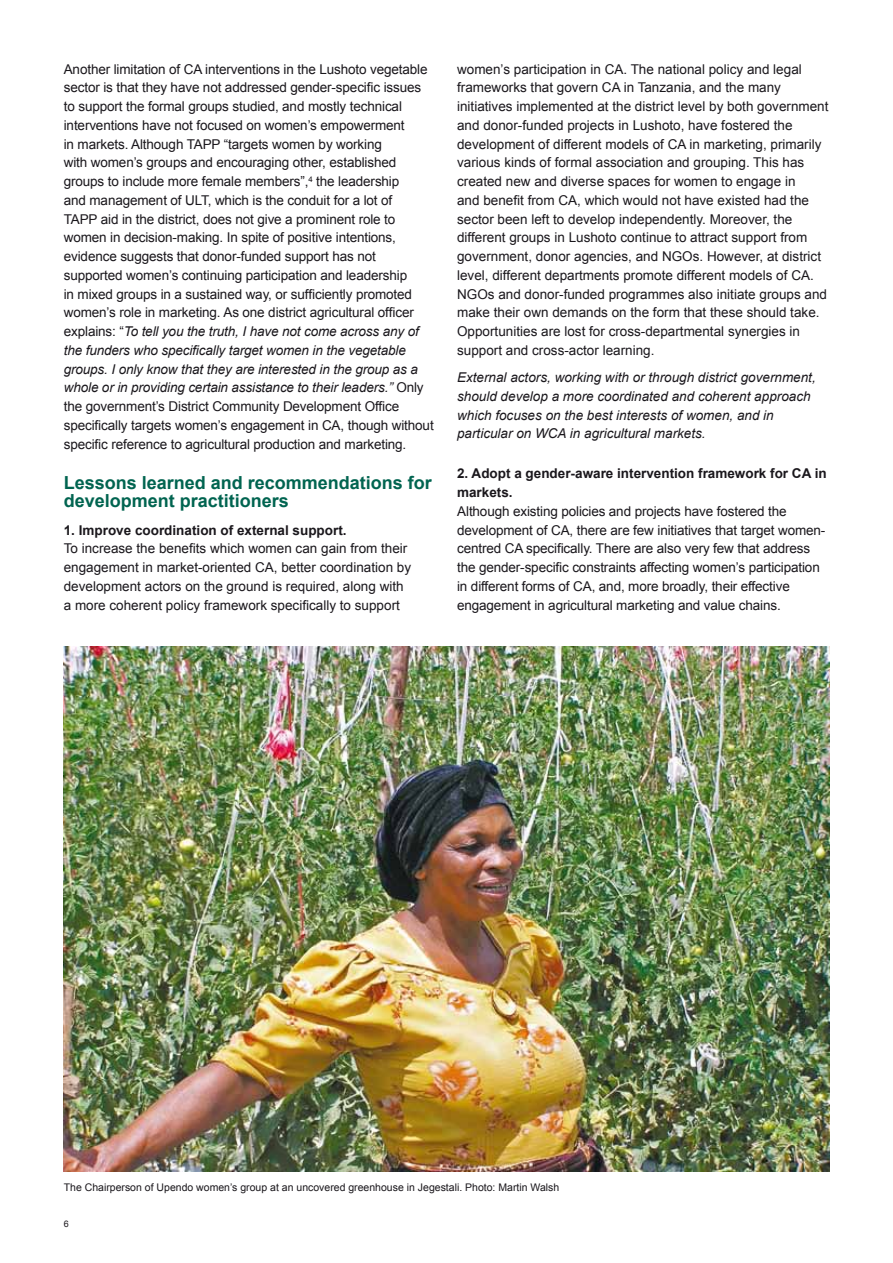
<style>
.page{position:relative;width:893px;height:1263px;background:#fff}
.page>*{position:absolute;margin:0;border:0;box-sizing:border-box;transform-origin:0 0}
.t1{font:700 18px/18.8px "Arial";color:#006450}
.t2{font:13.5px/18.8px "Arial";letter-spacing:-.01em;color:#1a171c}
.t3{font:italic 13.5px/18.8px "Arial";color:#1a171c}
.t4{font:700 13.5px/18.8px "Arial";color:#1a171c}
.t5{font:10.5px "Arial";color:#1a171c}
.t6{font:9px "Arial";color:#1a171c}
.s1{font-style:italic}
</style>
<div class="page">
<img style="left:64px;top:646px;width:765px;height:525px">
<p class="t2" style="left:64px;top:60px;width:371px">Another limitation of CA interventions in the Lushoto vegetable sector is that they have not addressed gender-specific issues to support the formal groups studied, and mostly technical interventions have not focused on women’s empowerment<br>in markets. Although TAPP “targets women by working<br>with women’s groups and encouraging other, established groups to include more female members”,<sup>4</sup> the leadership<br>and management of ULT, which is the conduit for a lot of<br>TAPP aid in the district, does not give a prominent role to women in decision-making. In spite of positive intentions, evidence suggests that donor-funded support has not supported women’s continuing participation and leadership<br>in mixed groups in a sustained way, or sufficiently promoted women’s role in marketing. As one district agricultural officer explains: “<span class="s1">To tell you the truth, I have not come across any of the funders who specifically target women in the vegetable groups. I only know that they are interested in the group as a whole or in providing certain assistance to their leaders.”</span> Only the government’s District Community Development Office specifically targets women’s engagement in CA, though without specific reference to agricultural production and marketing.</p>
<h1 class="t1" style="left:64px;top:474px;width:370px">Lessons learned and recommendations for development practitioners</h1>
<p class="t4" style="left:64px;top:521px;width:284px">1. Improve coordination of external support.</p>
<p class="t2" style="left:64px;top:539px;width:349px">To increase the benefits which women can gain from their engagement in market-oriented CA, better coordination by development actors on the ground is required, along with a more coherent policy framework specifically to support</p>
<p class="t2" style="left:457px;top:60px;width:373px">women’s participation in CA. The national policy and legal frameworks that govern CA in Tanzania, and the many initiatives implemented at the district level by both government and donor-funded projects in Lushoto, have fostered the development of different models of CA in marketing, primarily various kinds of formal association and grouping. This has created new and diverse spaces for women to engage in<br>and benefit from CA, which would not have existed had the sector been left to develop independently. Moreover, the different groups in Lushoto continue to attract support from government, donor agencies, and NGOs. However, at district level, different departments promote different models of CA.<br>NGOs and donor-funded programmes also initiate groups and make their own demands on the form that these should take.<br>Opportunities are lost for cross-departmental synergies in support and cross-actor learning.</p>
<p class="t3" style="left:457px;top:368px;width:360px">External actors, working with or through district government, should develop a more coordinated and coherent approach which focuses on the best interests of women, and in particular on WCA in agricultural markets.</p>
<p class="t4" style="left:457px;top:465px;width:371px">2. Adopt a gender-aware intervention framework for CA in markets.</p>
<p class="t2" style="left:457px;top:502px;width:370px">Although existing policies and projects have fostered the development of CA, there are few initiatives that target women&shy;centred CA specifically. There are also very few that address the gender-specific constraints affecting women’s participation in different forms of CA, and, more broadly, their effective engagement in agricultural marketing and value chains.</p>
<p class="t5" style="left:64px;top:1180px;width:497px">The Chairperson of Upendo women’s group at an uncovered greenhouse in Jegestali. Photo: Martin Walsh</p>
<p class="t6" style="left:64px;top:1218px;width:7px">6</p>
</div>
